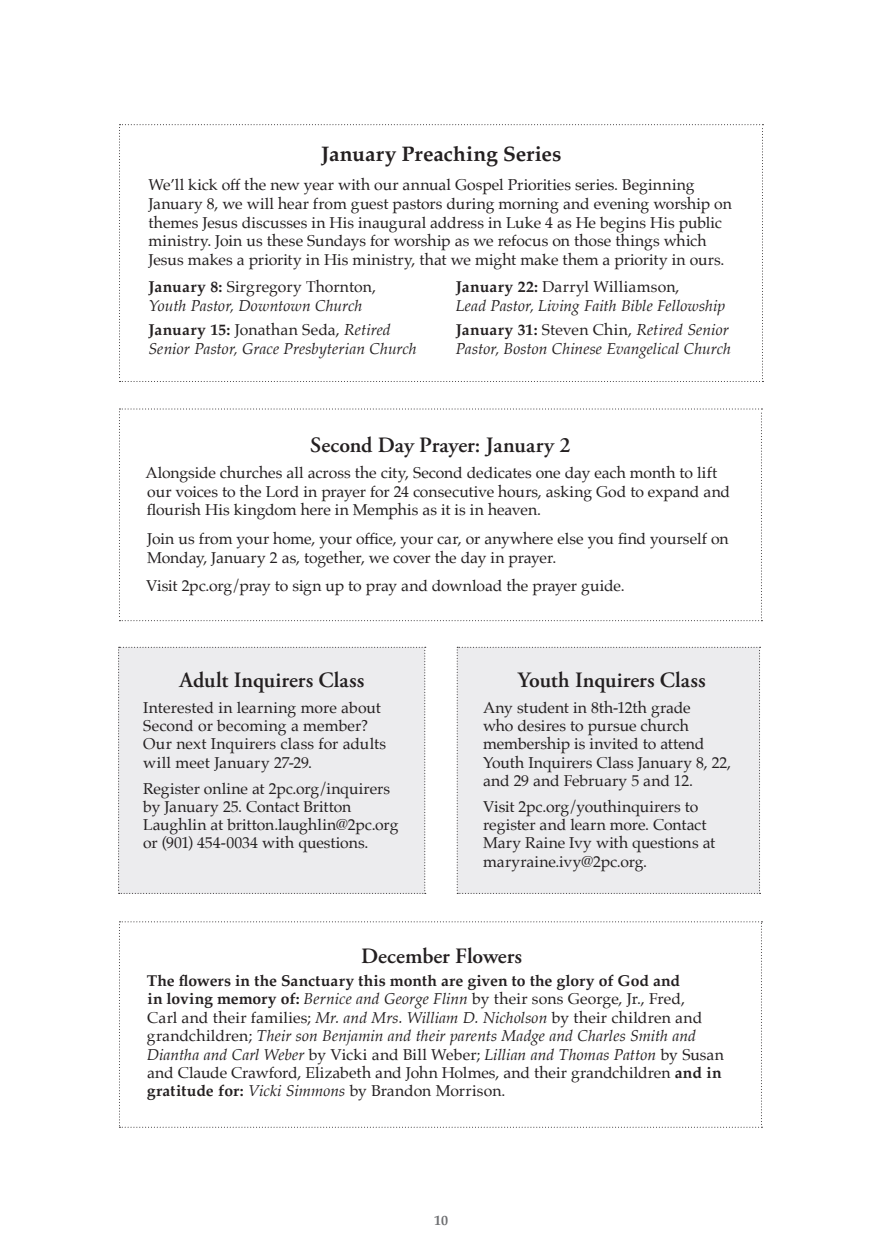
<style>
.page{position:relative;width:882px;height:1260px;background:#fff}
.page>*{position:absolute;margin:0;border:0;box-sizing:border-box;transform-origin:0 0}
.t1{font:600 21.88px "Adobe Garamond Pro";color:#231f20}
.t2{font:700 21px "Palatino";letter-spacing:.005em;color:#231f20}
.t3{font:15.75px/18.2px "Palatino";color:#231f20}
.t4{font:italic 15.75px/18.9px "Palatino";color:#231f20}
.t5{font:700 14px "Palatino";color:#6c6d70}
.s1{font-weight:700;font-style:normal}
.s2{font-style:normal}
.s3{font-weight:700}
.s4{font-style:italic}
</style>
<div class="page">
<svg style="left:119px;top:409px;width:643px;height:212px"></svg>
<svg style="left:119px;top:921px;width:643px;height:207px"></svg>
<svg style="left:119px;top:124px;width:644px;height:258px"></svg>
<div style="left:118px;top:647px;width:308px;height:247px;background:#ececee"></div>
<div style="left:457px;top:647px;width:304px;height:247px;background:#ececee"></div>
<h2 class="t2" style="left:321px;top:136px;width:242px">January Preaching Series</h2>
<p class="t3" style="left:148px;top:175px;width:585px;line-height:18.9px">We’ll kick off the new year with our annual Gospel Priorities series. Beginning January 8, we will hear from guest pastors during morning and evening worship on themes Jesus discusses in His inaugural address in Luke 4 as He begins His public ministry. Join us these Sundays for worship as we refocus on those things which Jesus makes a priority in His ministry, that we might make them a priority in ours.</p>
<p class="t4" style="left:148px;top:277px;width:229px"><span class="s1">January 8:</span> <span class="s2">Sirgregory Thornton,<br></span>Youth Pastor, Downtown Church</p>
<p class="t4" style="left:148px;top:320px;width:270px"><span class="s1">January 15:</span> <span class="s2">Jonathan Seda,</span> Retired<br>Senior Pastor, Grace Presbyterian Church</p>
<p class="t4" style="left:456px;top:277px;width:271px"><span class="s1">January 22:</span> <span class="s2">Darryl Williamson,<br></span>Lead Pastor, Living Faith Bible Fellowship</p>
<p class="t4" style="left:456px;top:320px;width:277px"><span class="s1">January 31:</span> <span class="s2">Steven Chin,</span> Retired Senior<br>Pastor, Boston Chinese Evangelical Church</p>
<h1 class="t1" style="left:310px;top:432px;width:262px">Second Day Prayer: January 2</h1>
<p class="t3" style="left:145px;top:463px;width:586px;line-height:18.9px">Alongside churches all across the city, Second dedicates one day each month to lift our voices to the Lord in prayer for 24 consecutive hours, asking God to expand and flourish His kingdom here in Memphis as it is in heaven.</p>
<p class="t3" style="left:147px;top:529px;width:583px;line-height:18.9px">Join us from your home, your office, your car, or anywhere else you find yourself on<br>Monday, January 2 as, together, we cover the day in prayer.</p>
<p class="t3" style="left:146px;top:577px;width:478px">Visit 2pc.org/pray to sign up to pray and download the prayer guide.</p>
<h1 class="t1" style="left:180px;top:667px;width:186px">Adult Inquirers Class</h1>
<p class="t3" style="left:143px;top:698px;width:244px">Interested in learning more about<br>Second or becoming a member?<br>Our next Inquirers class for adults will meet January 27-29.</p>
<p class="t3" style="left:143px;top:779px;width:257px">Register online at 2pc.org/inquirers by January 25. Contact Britton Laughlin at britton.laughlin@2pc.org or (901) 454-0034 with questions.</p>
<h1 class="t1" style="left:518px;top:667px;width:190px">Youth Inquirers Class</h1>
<p class="t3" style="left:483px;top:698px;width:250px">Any student in 8th-12th grade<br>who desires to pursue church membership is invited to attend<br>Youth Inquirers Class January 8, 22, and 29 and February 5 and 12.</p>
<p class="t3" style="left:483px;top:797px;width:234px">Visit 2pc.org/youthinquirers to register and learn more. Contact<br>Mary Raine Ivy with questions at maryraine.ivy@2pc.org.</p>
<h1 class="t1" style="left:361px;top:943px;width:162px">December Flowers</h1>
<p class="t3" style="left:147px;top:971px;width:579px"><span class="s3">The flowers in the Sanctuary this month are given to the glory of God and<br>in loving memory of:</span> <span class="s4">Bernice and George Flinn</span> by their sons George, Jr., Fred,<br>Carl and their families; <span class="s4">Mr. and Mrs. William D. Nicholson</span> by their children and grandchildren; <span class="s4">Their son Benjamin and their parents Madge and Charles Smith and Diantha and Carl Weber</span> by Vicki and Bill Weber; <span class="s4">Lillian and Thomas Patton</span> by Susan and Claude Crawford, Elizabeth and John Holmes, and their grandchildren <span class="s3">and in gratitude for:</span> <span class="s4">Vicki Simmons</span> by Brandon Morrison.</p>
<p class="t5" style="left:434px;top:1208px;width:15px">10</p>
</div>
